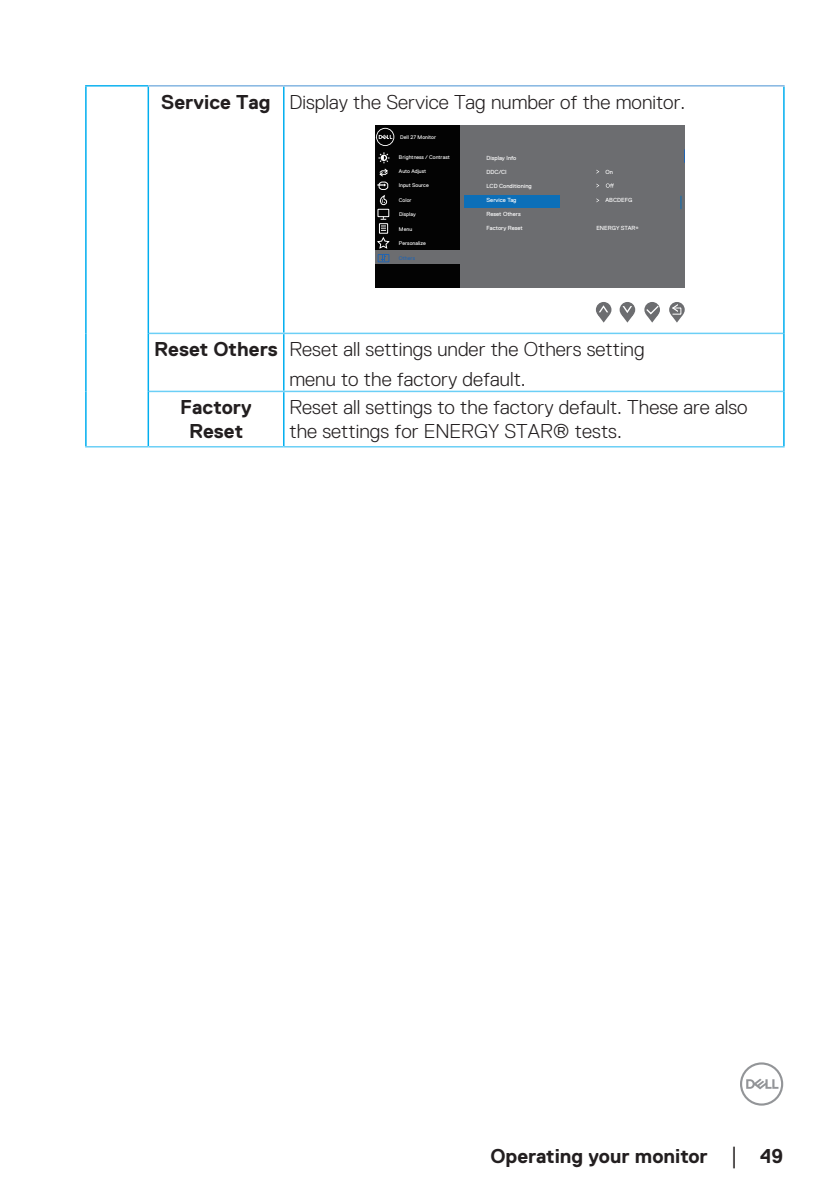
<style>
.page{position:relative;width:840px;height:1191px;background:#fff}
.page>*{position:absolute;margin:0;border:0;box-sizing:border-box;transform-origin:0 0}
.text_OSD_table{font:300 20px/24px "Dell Replica";color:#231f20}
.text_OSD_table-2{font:700 20px/24px "Dell Replica";color:#231f20;text-align:center}
.t1{font:5.8px "Dell Replica";color:#fff}
.t2{font:5.4px "Dell Replica";color:#fff}
.t3{font:5.4px "Dell Replica";letter-spacing:.005em;color:#2264b0}
.s1{font-family:"Times New Roman";font-weight:400;font-size:18px}
</style>
<div class="page">
<svg style="left:740px;top:1062px;width:42px;height:43px"></svg>
<hr style="left:85px;top:85px;width:63px;height:1px;background:#00aeef">
<hr style="left:85px;top:86px;width:2px;height:247px;background:#00aeef">
<hr style="left:85px;top:333px;width:2px;height:58px;background:#00aeef">
<hr style="left:85px;top:391px;width:2px;height:55px;background:#00aeef">
<hr style="left:85px;top:446px;width:63px;height:1px;background:#6bcff6">
<hr style="left:147px;top:87px;width:2px;height:246px;background:#00aeef">
<hr style="left:283px;top:87px;width:1px;height:246px;background:#00aeef">
<hr style="left:782px;top:87px;width:2px;height:246px;background:#00aeef">
<hr style="left:147px;top:333px;width:2px;height:58px;background:#00aeef">
<hr style="left:283px;top:334px;width:1px;height:57px;background:#00aeef">
<hr style="left:782px;top:333px;width:2px;height:58px;background:#00aeef">
<hr style="left:147px;top:391px;width:2px;height:55px;background:#00aeef">
<hr style="left:283px;top:392px;width:1px;height:54px;background:#00aeef">
<hr style="left:782px;top:391px;width:2px;height:55px;background:#00aeef">
<hr style="left:149px;top:333px;width:134px;height:1px;background:#6bcff6">
<hr style="left:283px;top:333px;width:499px;height:1px;background:#6bcff6">
<hr style="left:149px;top:391px;width:134px;height:1px;background:#6bcff6">
<hr style="left:283px;top:391px;width:499px;height:1px;background:#6bcff6">
<hr style="left:148px;top:446px;width:135px;height:1px;background:#6bcff6">
<hr style="left:283px;top:446px;width:501px;height:1px;background:#6bcff6">
<hr style="left:148px;top:85px;width:135px;height:2px;background:#84b6e2">
<hr style="left:283px;top:85px;width:501px;height:2px;background:#84b6e2">
<div style="left:375px;top:125px;width:309px;height:162px;background:#6c6d70"></div>
<div style="left:375px;top:125px;width:84px;height:162px;background:#030303"></div>
<div style="left:375px;top:251px;width:85px;height:13px;background:#6c6d70"></div>
<svg style="left:377px;top:184px;width:9px;height:2px"></svg>
<div style="left:377px;top:254px;width:12px;height:8px;border:1px solid #2264b0"></div>
<div style="left:378px;top:182px;width:10px;height:8px;border:1px solid #fff;border-radius:3px"></div>
<svg style="left:377px;top:195px;width:13px;height:54px"></svg>
<svg style="left:376px;top:128px;width:18px;height:18px"></svg>
<svg style="left:378px;top:152px;width:11px;height:25px"></svg>
<svg style="left:595px;top:302px;width:16px;height:15px"></svg>
<svg style="left:619px;top:302px;width:16px;height:15px"></svg>
<div style="left:644px;top:302px;width:15px;height:15px;background:#6c6d70;border-radius:50%"></div>
<svg style="left:668px;top:302px;width:16px;height:15px"></svg>
<svg style="left:597px;top:305px;width:12px;height:17px"></svg>
<svg style="left:621px;top:306px;width:12px;height:16px"></svg>
<svg style="left:644px;top:304px;width:15px;height:18px"></svg>
<svg style="left:670px;top:304px;width:12px;height:18px"></svg>
<div style="left:464px;top:195px;width:95px;height:12px;background:#0c6fb8"></div>
<svg style="left:605px;top:183px;width:8px;height:5px"></svg>
<p class="text_OSD_table-2" style="left:161px;top:90px;width:111px">Service Tag</p>
<p class="text_OSD_table" style="left:289px;top:90px;width:397px">Display the Service Tag number of the monitor.</p>
<p class="t2" style="left:400px;top:134px;width:37px">Dell 27 Monitor</p>
<p class="t2" style="left:399px;top:154px;width:52px">Brightness / Contrast</p>
<p class="t2" style="left:399px;top:168px;width:29px">Auto Adjust</p>
<p class="t2" style="left:399px;top:182px;width:31px">Input Source</p>
<p class="t2" style="left:399px;top:197px;width:14px">Color</p>
<p class="t2" style="left:399px;top:211px;width:18px">Display</p>
<p class="t2" style="left:399px;top:226px;width:15px">Menu</p>
<p class="t2" style="left:399px;top:240px;width:28px">Personalize</p>
<p class="t3" style="left:398px;top:255px;width:18px">Others</p>
<p class="t1" style="left:486px;top:155px;width:31px">Display Info</p>
<p class="t1" style="left:486px;top:168px;width:22px">DDC/CI</p>
<p class="t1" style="left:486px;top:182px;width:47px">LCD Conditioning</p>
<p class="t1" style="left:486px;top:211px;width:36px">Reset Others</p>
<p class="t1" style="left:486px;top:197px;width:31px">Service Tag</p>
<p class="t1" style="left:486px;top:225px;width:38px">Factory Reset</p>
<p class="t1" style="left:605px;top:168px;width:9px">On</p>
<p class="t1" style="left:605px;top:197px;width:28px">ABCDEFG</p>
<p class="t1" style="left:596px;top:225px;width:44px">ENERGY STAR<sup>®</sup></p>
<p class="text_OSD_table-2" style="left:154px;top:337px;width:125px">Reset Others</p>
<p class="text_OSD_table" style="left:289px;top:337px;width:356px">Reset all settings under the Others setting</p>
<p class="text_OSD_table" style="left:289px;top:367px;width:237px">menu to the factory default.</p>
<p class="text_OSD_table-2" style="left:180px;top:395px;width:73px">Factory<br>Reset</p>
<p class="text_OSD_table" style="left:289px;top:395px;width:459px">Reset all settings to the factory default. These are also the settings for ENERGY STAR® tests.</p>
<p class="text_OSD_table-2" style="left:490px;top:1143px;width:294px">Operating your monitor <span class="s1">│</span> 49</p>
</div>
